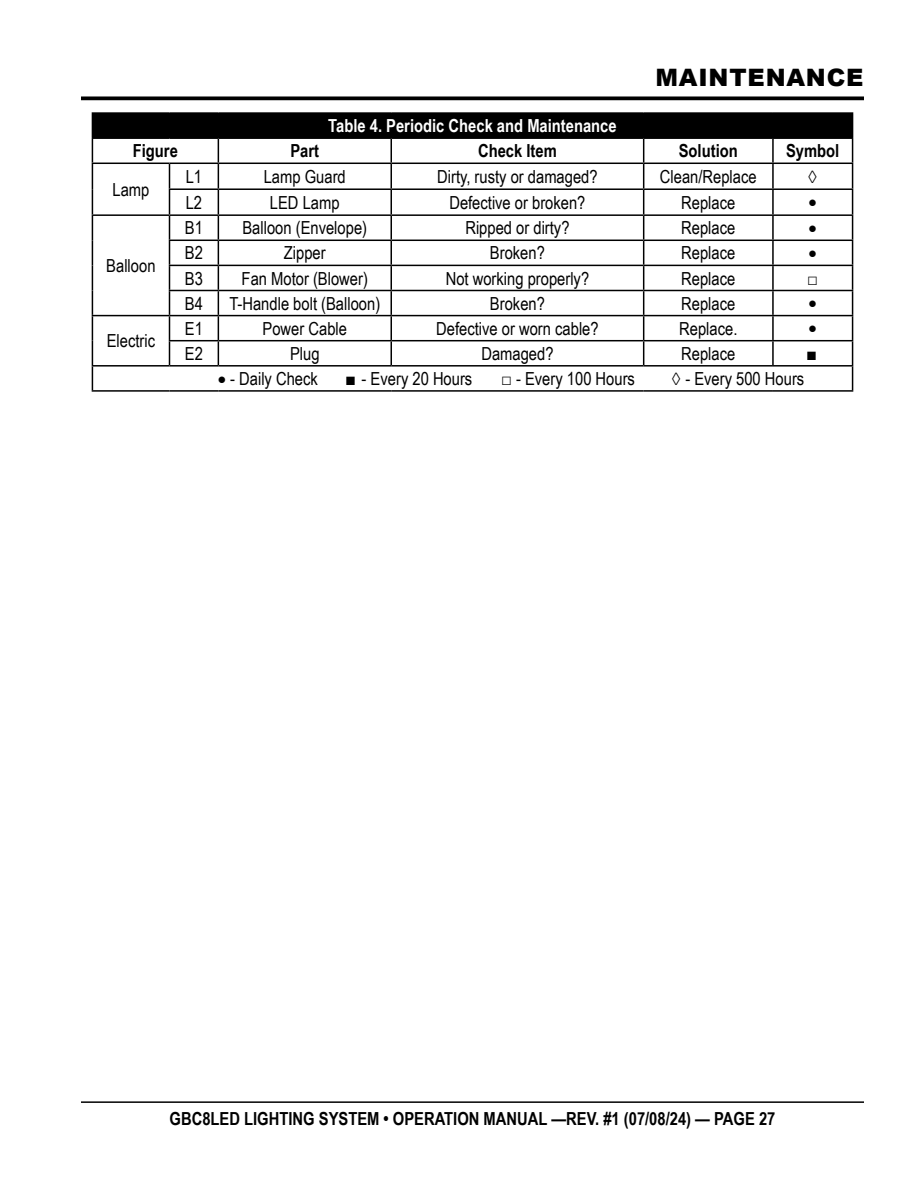
<style>
.page{position:relative;width:918px;height:1188px;background:#fff}
.page>*{position:absolute;margin:0;border:0;box-sizing:border-box;transform-origin:0 0}
.t1{font:900 24px "Arial";letter-spacing:.035em;color:#000}
.t2{font:18px "Arial Narrow";color:#000}
.t3{font:700 18px "Arial Narrow";color:#000}
.t4{font:700 18px "Arial Narrow";color:#fff}
.t5{font:18px "Symbol";color:#000}
</style>
<div class="page">
<hr style="left:81px;top:1101px;width:783px;height:2px;background:#000">
<svg style="left:81px;top:96px;width:783px;height:4px;fill:#000"></svg>
<div style="left:92px;top:113px;width:761px;height:25px;background:#000"></div>
<svg style="left:93px;top:139px;width:759px;height:251px"></svg>
<hr style="left:92px;top:112px;width:78px;height:2px;background:#000">
<hr style="left:170px;top:112px;width:48px;height:2px;background:#000">
<hr style="left:218px;top:112px;width:173px;height:2px;background:#000">
<hr style="left:391px;top:112px;width:253px;height:2px;background:#000">
<hr style="left:644px;top:112px;width:129px;height:2px;background:#000">
<hr style="left:773px;top:112px;width:80px;height:2px;background:#000">
<hr style="left:92px;top:137px;width:78px;height:2px;background:#000">
<hr style="left:170px;top:137px;width:48px;height:2px;background:#000">
<hr style="left:218px;top:137px;width:173px;height:2px;background:#000">
<hr style="left:391px;top:137px;width:253px;height:2px;background:#000">
<hr style="left:644px;top:137px;width:129px;height:2px;background:#000">
<hr style="left:773px;top:137px;width:80px;height:2px;background:#000">
<hr style="left:772px;top:139px;width:2px;height:24px;background:#000">
<hr style="left:92px;top:163px;width:78px;height:1px;background:#000">
<hr style="left:170px;top:163px;width:48px;height:1px;background:#000">
<hr style="left:218px;top:163px;width:173px;height:1px;background:#000">
<hr style="left:391px;top:163px;width:253px;height:1px;background:#000">
<hr style="left:644px;top:163px;width:129px;height:1px;background:#000">
<hr style="left:773px;top:163px;width:80px;height:1px;background:#000">
<hr style="left:772px;top:164px;width:2px;height:24px;background:#000">
<hr style="left:169px;top:188px;width:49px;height:2px;background:#000">
<hr style="left:218px;top:188px;width:173px;height:2px;background:#000">
<hr style="left:391px;top:188px;width:253px;height:2px;background:#000">
<hr style="left:644px;top:188px;width:129px;height:2px;background:#000">
<hr style="left:773px;top:188px;width:80px;height:2px;background:#000">
<hr style="left:772px;top:190px;width:2px;height:24px;background:#000">
<hr style="left:92px;top:214px;width:78px;height:2px;background:#000">
<hr style="left:170px;top:214px;width:48px;height:2px;background:#000">
<hr style="left:218px;top:214px;width:173px;height:2px;background:#000">
<hr style="left:391px;top:214px;width:253px;height:2px;background:#000">
<hr style="left:644px;top:214px;width:129px;height:2px;background:#000">
<hr style="left:773px;top:214px;width:80px;height:2px;background:#000">
<hr style="left:772px;top:216px;width:2px;height:24px;background:#000">
<hr style="left:169px;top:240px;width:49px;height:1px;background:#000">
<hr style="left:218px;top:240px;width:173px;height:1px;background:#000">
<hr style="left:391px;top:240px;width:253px;height:1px;background:#000">
<hr style="left:644px;top:240px;width:129px;height:1px;background:#000">
<hr style="left:773px;top:240px;width:80px;height:1px;background:#000">
<hr style="left:772px;top:241px;width:2px;height:24px;background:#000">
<hr style="left:169px;top:265px;width:49px;height:1px;background:#000">
<hr style="left:218px;top:265px;width:173px;height:1px;background:#000">
<hr style="left:391px;top:265px;width:253px;height:1px;background:#000">
<hr style="left:644px;top:265px;width:129px;height:1px;background:#000">
<hr style="left:773px;top:265px;width:80px;height:1px;background:#000">
<hr style="left:772px;top:266px;width:2px;height:24px;background:#000">
<hr style="left:169px;top:290px;width:49px;height:1px;background:#000">
<hr style="left:218px;top:290px;width:173px;height:1px;background:#000">
<hr style="left:391px;top:290px;width:253px;height:1px;background:#000">
<hr style="left:644px;top:290px;width:129px;height:1px;background:#000">
<hr style="left:773px;top:290px;width:80px;height:1px;background:#000">
<hr style="left:772px;top:291px;width:2px;height:24px;background:#000">
<hr style="left:92px;top:315px;width:78px;height:1px;background:#000">
<hr style="left:170px;top:315px;width:48px;height:1px;background:#000">
<hr style="left:218px;top:315px;width:173px;height:1px;background:#000">
<hr style="left:391px;top:315px;width:253px;height:1px;background:#000">
<hr style="left:644px;top:315px;width:129px;height:1px;background:#000">
<hr style="left:773px;top:315px;width:80px;height:1px;background:#000">
<hr style="left:772px;top:316px;width:2px;height:24px;background:#000">
<hr style="left:169px;top:340px;width:49px;height:1px;background:#000">
<svg style="left:169px;top:164px;width:1px;height:201px"></svg>
<hr style="left:218px;top:340px;width:173px;height:1px;background:#000">
<svg style="left:218px;top:139px;width:1px;height:226px"></svg>
<hr style="left:391px;top:340px;width:253px;height:1px;background:#000">
<svg style="left:391px;top:139px;width:1px;height:226px"></svg>
<hr style="left:644px;top:340px;width:129px;height:1px;background:#000">
<svg style="left:643px;top:139px;width:1px;height:226px"></svg>
<hr style="left:773px;top:340px;width:80px;height:1px;background:#000">
<hr style="left:772px;top:341px;width:2px;height:24px;background:#000">
<hr style="left:92px;top:365px;width:78px;height:2px;background:#000">
<svg style="left:92px;top:139px;width:1px;height:251px"></svg>
<hr style="left:170px;top:365px;width:48px;height:2px;background:#000">
<hr style="left:218px;top:365px;width:173px;height:2px;background:#000">
<hr style="left:391px;top:365px;width:253px;height:2px;background:#000">
<hr style="left:644px;top:365px;width:129px;height:2px;background:#000">
<hr style="left:773px;top:365px;width:80px;height:2px;background:#000">
<svg style="left:852px;top:139px;width:1px;height:251px"></svg>
<hr style="left:92px;top:390px;width:78px;height:2px;background:#000">
<hr style="left:170px;top:390px;width:48px;height:2px;background:#000">
<hr style="left:218px;top:390px;width:173px;height:2px;background:#000">
<hr style="left:391px;top:390px;width:253px;height:2px;background:#000">
<hr style="left:644px;top:390px;width:129px;height:2px;background:#000">
<hr style="left:773px;top:390px;width:80px;height:2px;background:#000">
<svg style="left:809px;top:170px;width:8px;height:13px"></svg>
<p class="t4" style="left:328px;top:112px;width:290px">Table 4. Periodic Check and Maintenance</p>
<h1 class="t1" style="left:655px;top:60px;width:210px">MAINTENANCE</h1>
<p class="t3" style="left:133px;top:137px;width:47px">Figure</p>
<p class="t3" style="left:290px;top:137px;width:30px">Part</p>
<p class="t3" style="left:478px;top:137px;width:80px">Check Item</p>
<p class="t3" style="left:679px;top:137px;width:61px">Solution</p>
<p class="t3" style="left:786px;top:137px;width:55px">Symbol</p>
<p class="t2" style="left:112px;top:176px;width:38px">Lamp</p>
<p class="t2" style="left:186px;top:163px;width:18px">L1</p>
<p class="t2" style="left:264px;top:163px;width:84px">Lamp Guard</p>
<p class="t2" style="left:437px;top:163px;width:162px">Dirty, rusty or damaged?</p>
<p class="t2" style="left:660px;top:163px;width:98px">Clean/Replace</p>
<p class="t2" style="left:186px;top:189px;width:18px">L2</p>
<p class="t2" style="left:270px;top:189px;width:71px">LED Lamp</p>
<p class="t2" style="left:449px;top:189px;width:138px">Defective or broken?</p>
<p class="t2" style="left:681px;top:189px;width:56px">Replace</p>
<p class="t5" style="left:809px;top:190px;width:10px">•</p>
<p class="t2" style="left:106px;top:252px;width:51px">Balloon</p>
<p class="t2" style="left:107px;top:328px;width:50px">Electric</p>
<p class="t2" style="left:185px;top:215px;width:20px">B1</p>
<p class="t2" style="left:242px;top:215px;width:126px">Balloon (Envelope)</p>
<p class="t2" style="left:465px;top:215px;width:106px">Ripped or dirty?</p>
<p class="t2" style="left:681px;top:215px;width:56px">Replace</p>
<p class="t5" style="left:809px;top:216px;width:10px">•</p>
<p class="t2" style="left:185px;top:240px;width:20px">B2</p>
<p class="t2" style="left:284px;top:240px;width:43px">Zipper</p>
<p class="t2" style="left:490px;top:240px;width:56px">Broken?</p>
<p class="t2" style="left:681px;top:240px;width:56px">Replace</p>
<p class="t5" style="left:809px;top:241px;width:10px">•</p>
<p class="t2" style="left:185px;top:265px;width:20px">B3</p>
<p class="t2" style="left:242px;top:265px;width:128px">Fan Motor (Blower)</p>
<p class="t2" style="left:446px;top:265px;width:145px">Not working properly?</p>
<p class="t2" style="left:681px;top:265px;width:56px">Replace</p>
<p class="t2" style="left:807px;top:265px;width:12px">□</p>
<p class="t2" style="left:185px;top:290px;width:20px">B4</p>
<p class="t2" style="left:229px;top:290px;width:152px">T-Handle bolt (Balloon)</p>
<p class="t2" style="left:490px;top:290px;width:56px">Broken?</p>
<p class="t2" style="left:681px;top:290px;width:56px">Replace</p>
<p class="t5" style="left:809px;top:291px;width:10px">•</p>
<p class="t2" style="left:185px;top:315px;width:20px">E1</p>
<p class="t2" style="left:263px;top:315px;width:86px">Power Cable</p>
<p class="t2" style="left:436px;top:315px;width:164px">Defective or worn cable?</p>
<p class="t2" style="left:679px;top:315px;width:60px">Replace.</p>
<p class="t5" style="left:809px;top:316px;width:10px">•</p>
<p class="t2" style="left:185px;top:340px;width:20px">E2</p>
<p class="t2" style="left:290px;top:340px;width:31px">Plug</p>
<p class="t2" style="left:481px;top:340px;width:74px">Damaged?</p>
<p class="t2" style="left:681px;top:340px;width:56px">Replace</p>
<p class="t2" style="left:807px;top:340px;width:12px">■</p>
<p class="t2" style="left:218px;top:365px;width:102px">• - Daily Check</p>
<p class="t2" style="left:347px;top:365px;width:127px">■ - Every 20 Hours</p>
<p class="t2" style="left:501px;top:365px;width:135px">□ - Every 100 Hours</p>
<p class="t2" style="left:672px;top:365px;width:134px">◊ - Every 500 Hours</p>
<p class="t3" style="left:170px;top:1105px;width:607px">GBC8LED LIGHTING SYSTEM • OPERATION MANUAL —REV. #1 (07/08/24) — PAGE 27</p>
</div>
